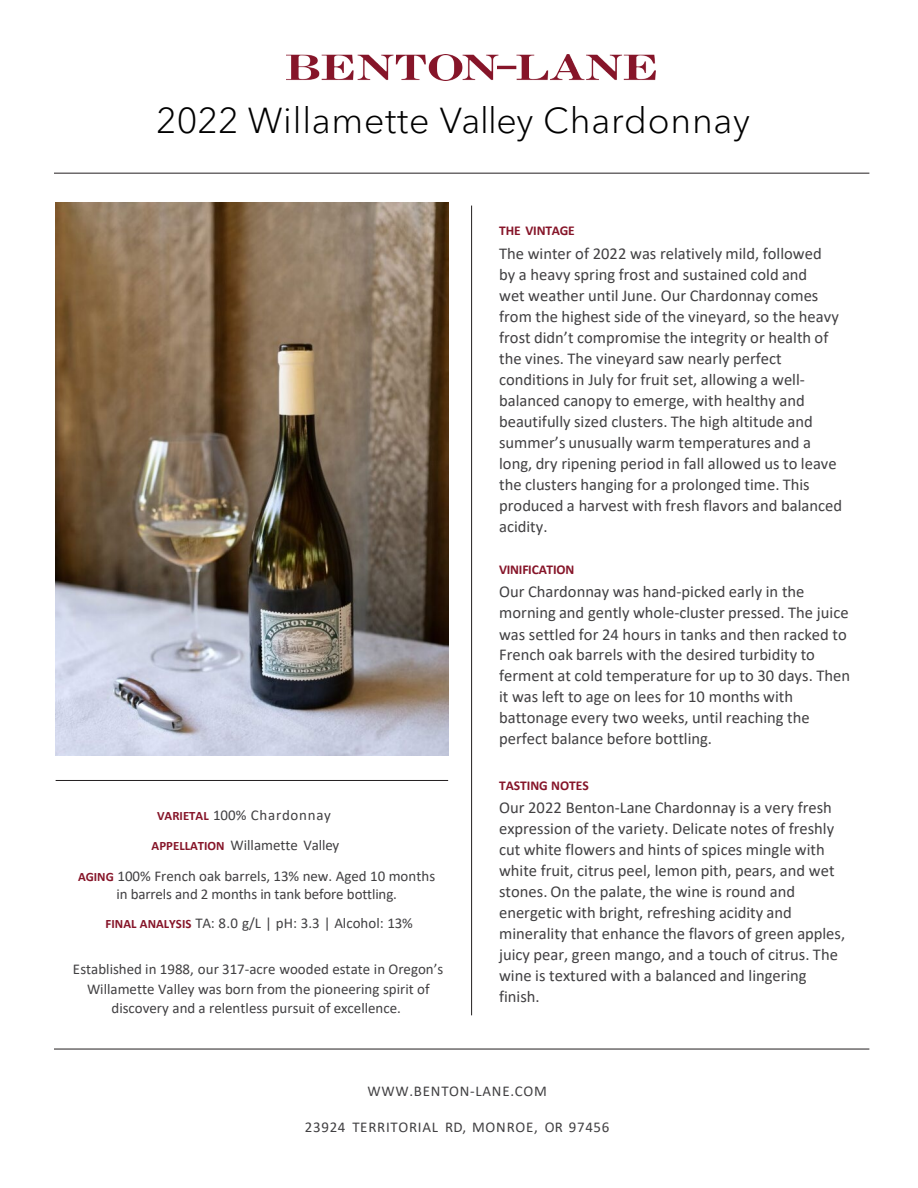
<style>
.page{position:relative;width:918px;height:1188px;background:#fff}
.page>*{position:absolute;margin:0;border:0;box-sizing:border-box;transform-origin:0 0}
.t1{font:300 36px "Avenir Next LT Pro";letter-spacing:.02em;color:#000}
.t2{font:16.5px/21px "Calibri";color:#414042}
.t3{font:15px/19.5px "Calibri";color:#414042;text-align:center}
.t4{font:15px "Calibri";letter-spacing:.05em;color:#414042}
.t5{font:15px "Calibri";letter-spacing:.045em;color:#414042}
.t6{font:700 13.5px "Calibri";letter-spacing:-.01em;color:#861529}
.s1{font-weight:700;font-size:12.75px;color:#861529}
</style>
<div class="page">
<img style="left:56px;top:203px;width:392px;height:553px">
<img style="left:287px;top:54px;width:369px;height:27px">
<hr style="left:54px;top:173px;width:815px;height:1px;background:#231f20">
<hr style="left:54px;top:1049px;width:815px;height:1px;background:#231f20">
<hr style="left:471px;top:206px;width:1px;height:809px;background:#231f20">
<hr style="left:56px;top:780px;width:392px;height:1px;background:#231f20">
<h1 class="t1" style="left:156px;top:99px;width:596px">2022 Willamette Valley Chardonnay</h1>
<p class="t4" style="left:157px;top:804px;width:175px"><span class="s1">VARIETAL</span> 100% Chardonnay</p>
<p class="t3" style="left:152px;top:835px;width:189px"><span class="s1">APPELLATION</span> Willamette Valley</p>
<p class="t3" style="left:78px;top:867px;width:359px;line-height:18px"><span class="s1">AGING</span> 100% French oak barrels, 13% new. Aged 10 months in barrels and 2 months in tank before bottling.</p>
<p class="t3" style="left:106px;top:913px;width:309px"><span class="s1">FINAL ANALYSIS</span> TA: 8.0 g/L | pH: 3.3 | Alcohol: 13%</p>
<p class="t3" style="left:73px;top:959px;width:372px">Established in 1988, our 317-acre wooded estate in Oregon’s<br>Willamette Valley was born from the pioneering spirit of discovery and a relentless pursuit of excellence.</p>
<p class="t6" style="left:499px;top:221px;width:77px">THE VINTAGE</p>
<p class="t2" style="left:499px;top:243px;width:344px">The winter of 2022 was relatively mild, followed by a heavy spring frost and sustained cold and<br>wet weather until June. Our Chardonnay comes from the highest side of the vineyard, so the heavy frost didn’t compromise the integrity or health of the vines. The vineyard saw nearly perfect conditions in July for fruit set, allowing a well&shy;balanced canopy to emerge, with healthy and beautifully sized clusters. The high altitude and summer’s unusually warm temperatures and a long, dry ripening period in fall allowed us to leave the clusters hanging for a prolonged time. This produced a harvest with fresh flavors and balanced acidity.</p>
<p class="t6" style="left:499px;top:560px;width:77px">VINIFICATION</p>
<p class="t2" style="left:499px;top:581px;width:353px">Our Chardonnay was hand-picked early in the morning and gently whole-cluster pressed. The juice was settled for 24 hours in tanks and then racked to French oak barrels with the desired turbidity to ferment at cold temperature for up to 30 days. Then it was left to age on lees for 10 months with battonage every two weeks, until reaching the perfect balance before bottling.</p>
<p class="t6" style="left:499px;top:776px;width:91px">TASTING NOTES</p>
<p class="t2" style="left:499px;top:797px;width:348px">Our 2022 Benton-Lane Chardonnay is a very fresh expression of the variety. Delicate notes of freshly cut white flowers and hints of spices mingle with white fruit, citrus peel, lemon pith, pears, and wet stones. On the palate, the wine is round and energetic with bright, refreshing acidity and minerality that enhance the flavors of green apples, juicy pear, green mango, and a touch of citrus. The wine is textured with a balanced and lingering finish.</p>
<p class="t4" style="left:367px;top:1080px;width:181px">WWW.BENTON-LANE.COM</p>
<p class="t5" style="left:305px;top:1116px;width:306px">23924 TERRITORIAL RD, MONROE, OR 97456</p>
</div>
